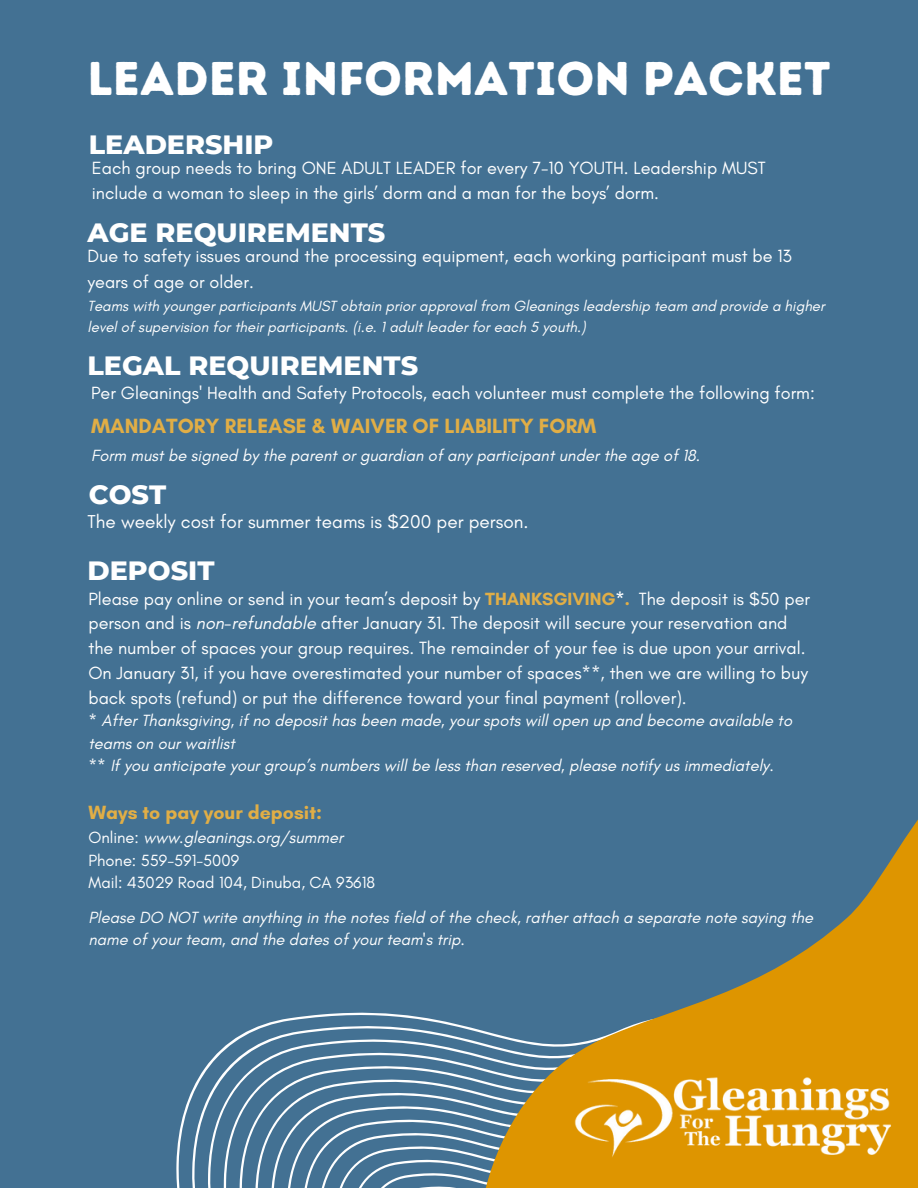
<style>
.page{position:relative;width:918px;height:1188px;background:#437193}
.page>*{position:absolute;margin:0;border:0;box-sizing:border-box;transform-origin:0 0}
.t1{font:47.25px "Intro Rust Base";color:#fff}
.t2{font:800 27px "Montserrat";color:#fff}
.t3{font:700 21px "Glacial Indifference";color:#e1ae46}
.t4{font:700 19.5px "Glacial Indifference";color:#e1ae46}
.t5{font:18.9px "Glacial Indifference";color:#fff}
.t6{font:18px/24.8px "Glacial Indifference";color:#fff}
.t7{font:italic 16.5px/22.5px "Glacial Indifference";color:#fff}
.t8{font:italic 16.5px/22.5px "Glacial Indifference";color:#fefefe}
.t9{font:16.5px/22.5px "Glacial Indifference";color:#fff}
.t10{font:italic 15px/20.9px "Glacial Indifference";color:#fff}
.s1{font-weight:700;color:#e1ae46}
.s2{font-weight:700}
.s3{font-style:italic}
.s4{font-style:normal}
</style>
<div class="page">
<svg style="left:176px;top:1012px;width:301px;height:176px"></svg>
<svg style="left:477px;top:819px;width:441px;height:369px"></svg>
<img style="left:573px;top:1071px;width:325px;height:97px">
<h1 class="t1" style="left:88px;top:50px;width:744px">LEADER INFORMATION PACKET</h1>
<h2 class="t2" style="left:89px;top:128px;width:186px">LEADERSHIP</h2>
<h5 class="t6" style="left:92px;top:155px;width:676px">Each group needs to bring ONE ADULT LEADER for every 7-10 YOUTH. Leadership MUST include a woman to sleep in the girls’ dorm and a man for the boys’ dorm.</h5>
<h2 class="t2" style="left:88px;top:216px;width:299px">AGE REQUIREMENTS</h2>
<h5 class="t6" style="left:88px;top:244px;width:706px;line-height:25.2px">Due to safety issues around the processing equipment, each working participant must be 13 years of age or older.</h5>
<p class="t10" style="left:88px;top:296px;width:739px">Teams with younger participants MUST obtain prior approval from Gleanings leadership team and provide a higher level of supervision for their participants. (i.e. 1 adult leader for each 5 youth.)</p>
<h2 class="t2" style="left:87px;top:349px;width:332px">LEGAL REQUIREMENTS</h2>
<h5 class="t6" style="left:91px;top:381px;width:725px">Per Gleanings' Health and Safety Protocols, each volunteer must complete the following form:</h5>
<h3 class="t3" style="left:91px;top:414px;width:507px">MANDATORY RELEASE &amp; WAIVER OF LIABILITY FORM</h3>
<h5 class="t7" style="left:91px;top:444px;width:611px">Form must be signed by the parent or guardian of any participant under the age of 18.</h5>
<h4 class="t2" style="left:89px;top:478px;width:79px">COST</h4>
<h2 class="t5" style="left:88px;top:510px;width:443px">The weekly cost for summer teams is $200 per person.</h2>
<h5 class="t2" style="left:88px;top:554px;width:128px">DEPOSIT</h5>
<h5 class="t6" style="left:88px;top:586px;width:723px">Please pay online or send in your team’s deposit by <span class="s1">THANKSGIVING</span><span class="s2">*</span><span class="s1">.</span> The deposit is $50 per person and is <span class="s3">non-refundable</span> after January 31. The deposit will secure your reservation and the number of spaces your group requires. The remainder of your fee is due upon your arrival.<br>On January 31, if you have overestimated your number of spaces**, then we are willing to buy back spots (refund) or put the difference toward your final payment (rollover).</h5>
<h5 class="t7" style="left:88px;top:709px;width:705px"><span class="s4">*</span> After Thanksgiving, if no deposit has been made, your spots will open up and become available to teams on our waitlist<br><span class="s4">**</span> If you anticipate your group’s numbers will be less than reserved, please notify us immediately.</h5>
<h5 class="t4" style="left:88px;top:801px;width:235px">Ways to pay your deposit:</h5>
<h5 class="t9" style="left:88px;top:826px;width:288px">Online: <span class="s3">www.gleanings.org/summer<br></span>Phone: 559-591-5009<br>Mail: 43029 Road 104, Dinuba, CA 93618</h5>
<p class="t8" style="left:88px;top:906px;width:726px">Please DO NOT write anything in the notes field of the check, rather attach a separate note saying the name of your team, and the dates of your team's trip.</p>
</div>
